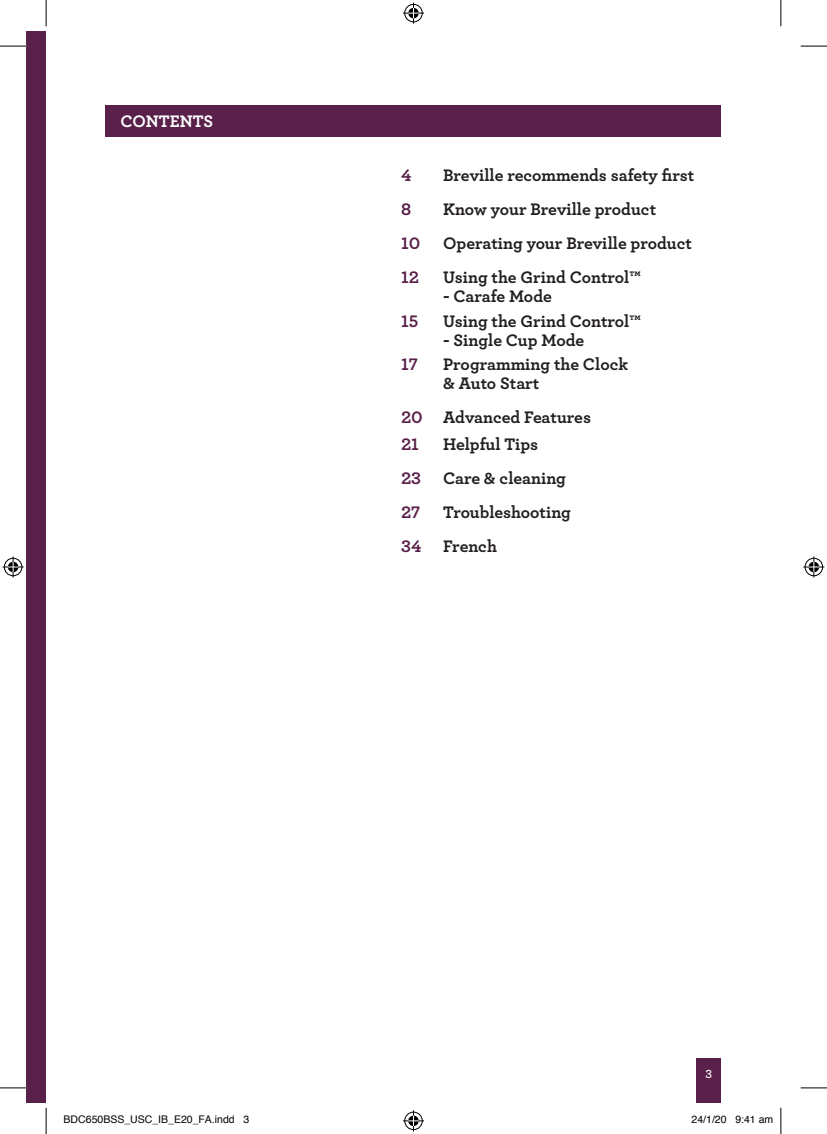
<style>
.page{position:relative;width:827px;height:1134px;background:#fff}
.page>*{position:absolute;margin:0;border:0;box-sizing:border-box;transform-origin:0 0}
.t1{font:17.5px/34.1px "Archer Bold LF";color:#231f20}
.t2{font:17.5px "Archer Bold LF";color:#592049}
.t3{font:17.5px "Archer Bold LF";color:#fff}
.t4{font:12.25px "Archer Semibold LF";color:#fff}
.t5{font:10.5px "Helvetica";color:#000}
.s1{color:#592049}
</style>
<div class="page">
<div style="left:696px;top:1058px;width:25px;height:45px;background:#592049"></div>
<div style="left:106px;top:106px;width:615px;height:31px;background:#592049"></div>
<div style="left:26px;top:31px;width:20px;height:1072px;background:#592049"></div>
<svg style="left:0;top:46px;width:26px;height:1px"></svg>
<svg style="left:800px;top:46px;width:26px;height:1px"></svg>
<svg style="left:0;top:1088px;width:26px;height:1px"></svg>
<svg style="left:800px;top:1088px;width:26px;height:1px"></svg>
<svg style="left:46px;top:0;width:1px;height:26px"></svg>
<svg style="left:46px;top:1108px;width:1px;height:26px"></svg>
<svg style="left:780px;top:0;width:1px;height:26px"></svg>
<svg style="left:780px;top:1108px;width:1px;height:26px"></svg>
<svg style="left:403px;top:3px;width:21px;height:21px"></svg>
<svg style="left:403px;top:1110px;width:21px;height:21px"></svg>
<svg style="left:3px;top:556px;width:21px;height:21px"></svg>
<svg style="left:803px;top:556px;width:21px;height:21px"></svg>
<p class="t3" style="left:121px;top:110px;width:94px">CONTENTS</p>
<p class="t2" style="left:401px;top:164px;width:12px">4</p>
<p class="t1" style="left:443px;top:157px;width:253px">Breville recommends safety first</p>
<p class="t2" style="left:401px;top:198px;width:12px">8</p>
<p class="t1" style="left:443px;top:191px;width:214px">Know your Breville product</p>
<p class="t2" style="left:401px;top:232px;width:21px">10</p>
<p class="t1" style="left:443px;top:226px;width:250px">Operating your Breville product</p>
<p class="t2" style="left:401px;top:266px;width:19px">12</p>
<p class="t1" style="left:443px;top:260px;width:199px">Using the Grind Control™</p>
<p class="t1" style="left:443px;top:279px;width:110px">- Carafe Mode</p>
<p class="t2" style="left:401px;top:310px;width:19px">15</p>
<p class="t1" style="left:443px;top:303px;width:199px">Using the Grind Control™</p>
<p class="t1" style="left:443px;top:322px;width:143px">- Single Cup Mode</p>
<p class="t2" style="left:401px;top:353px;width:18px">17</p>
<p class="t1" style="left:443px;top:354px;width:186px;line-height:19.2px">Programming the Clock &amp; Auto Start</p>
<p class="t1" style="left:401px;top:404px;width:191px;line-height:26.6px"><span class="s1">20</span> Advanced Features<br><span class="s1">21</span></p>
<p class="t1" style="left:401px;top:427px;width:166px;text-indent:42px">Helpful Tips<br><span class="s1">23</span> Care &amp; cleaning<br><span class="s1">27</span></p>
<p class="t1" style="left:401px;top:495px;width:171px;text-indent:42px">Troubleshooting<br><span class="s1">34</span> French</p>
<p class="t4" style="left:705px;top:1066px;width:8px">3</p>
<p class="t5" style="left:64px;top:1112px;width:187px">BDC650BSS_USC_IB_E20_FA.indd 3</p>
<p class="t5" style="left:691px;top:1112px;width:83px">24/1/20 9:41 am</p>
</div>
